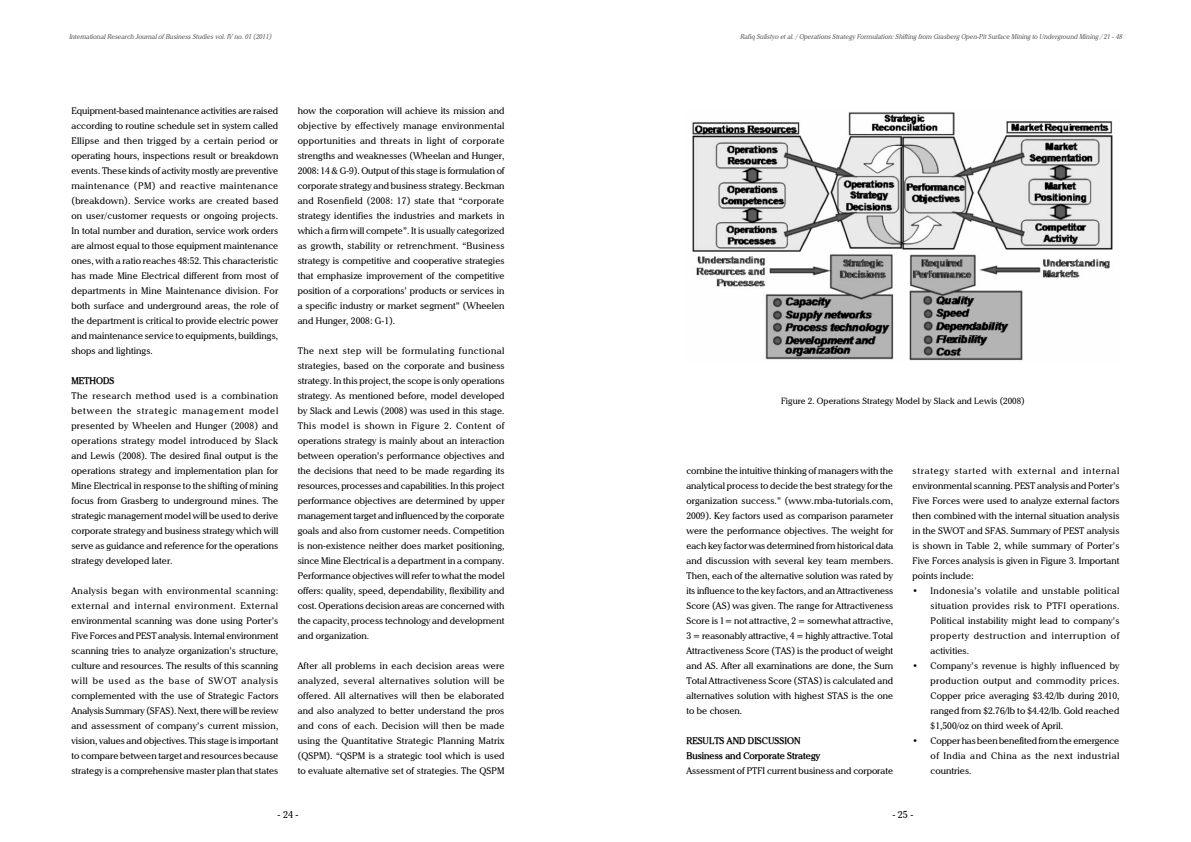
<style>
.page{position:relative;width:1191px;height:842px;background:#fff}
.page>*{position:absolute;margin:0;border:0;box-sizing:border-box;transform-origin:0 0}
.t1{font:10px "Chelsey Normal";color:#000}
.t2{font:9.5px/15px "Chelsey Normal";color:#000;text-align:justify}
.t3{font:700 9.5px/15px "Chelsey";color:#000}
.t4{font:9px "Chelsey Normal";color:#000}
.t5{font:italic 7px "Chelsey";color:#58595b;scale:.94 1}
</style>
<div class="page">
<img style="left:692px;top:112px;width:421px;height:249px">
<p class="t5" style="left:69px;top:31px;width:217px">International Research Journal of Business Studies vol. IV no. 01 (2011)</p>
<p class="t5" style="left:740px;top:31px;width:408px">Rafiq Sulistyo et al. / Operations Strategy Formulation: Shifting from Grasberg Open-Pit Surface Mining to Underground Mining / 21 - 48</p>
<p class="t2" style="left:71px;top:102px;width:208px">Equipment-based maintenance activities are raised according to routine schedule set in system called Ellipse and then trigged by a certain period or operating hours, inspections result or breakdown events. These kinds of activity mostly are preventive maintenance (PM) and reactive maintenance (breakdown). Service works are created based on user/customer requests or ongoing projects.<br>In total number and duration, service work orders are almost equal to those equipment maintenance ones, with a ratio reaches 48:52. This characteristic has made Mine Electrical different from most of departments in Mine Maintenance division. For both surface and underground areas, the role of the department is critical to provide electric power and maintenance service to equipments, buildings, shops and lightings.</p>
<p class="t3" style="left:71px;top:372px;width:44px">METHODS</p>
<p class="t2" style="left:71px;top:387px;width:208px">The research method used is a combination between the strategic management model presented by Wheelen and Hunger (2008) and operations strategy model introduced by Slack and Lewis (2008). The desired final output is the operations strategy and implementation plan for Mine Electrical in response to the shifting of mining focus from Grasberg to underground mines. The strategic management model will be used to derive corporate strategy and business strategy which will serve as guidance and reference for the operations strategy developed later.</p>
<p class="t2" style="left:71px;top:582px;width:208px">Analysis began with environmental scanning: external and internal environment. External environmental scanning was done using Porter’s Five Forces and PEST analysis. Internal environment scanning tries to analyze organization’s structure, culture and resources. The results of this scanning will be used as the base of SWOT analysis complemented with the use of Strategic Factors Analysis Summary (SFAS). Next, there will be review and assessment of company’s current mission, vision, values and objectives. This stage is important to compare between target and resources because strategy is a comprehensive master plan that states</p>
<p class="t2" style="left:298px;top:102px;width:208px">how the corporation will achieve its mission and objective by effectively manage environmental opportunities and threats in light of corporate strengths and weaknesses (Wheelan and Hunger, 2008: 14 &amp; G-9). Output of this stage is formulation of corporate strategy and business strategy. Beckman and Rosenfield (2008: 17) state that “corporate strategy identifies the industries and markets in which a firm will compete”. It is usually categorized as growth, stability or retrenchment. “Business strategy is competitive and cooperative strategies that emphasize improvement of the competitive position of a corporations’ products or services in a specific industry or market segment” (Wheelen and Hunger, 2008: G-1).</p>
<p class="t2" style="left:298px;top:342px;width:208px">The next step will be formulating functional strategies, based on the corporate and business strategy. In this project, the scope is only operations strategy. As mentioned before, model developed by Slack and Lewis (2008) was used in this stage.<br>This model is shown in Figure 2. Content of operations strategy is mainly about an interaction between operation’s performance objectives and the decisions that need to be made regarding its resources, processes and capabilities. In this project performance objectives are determined by upper management target and influenced by the corporate goals and also from customer needs. Competition is non-existence neither does market positioning, since Mine Electrical is a department in a company.<br>Performance objectives will refer to what the model offers: quality, speed, dependability, flexibility and cost. Operations decision areas are concerned with the capacity, process technology and development and organization.</p>
<p class="t2" style="left:298px;top:657px;width:208px">After all problems in each decision areas were analyzed, several alternatives solution will be offered. All alternatives will then be elaborated and also analyzed to better understand the pros and cons of each. Decision will then be made using the Quantitative Strategic Planning Matrix (QSPM). “QSPM is a strategic tool which is used to evaluate alternative set of strategies. The QSPM</p>
<p class="t4" style="left:781px;top:394px;width:245px">Figure 2. Operations Strategy Model by Slack and Lewis (2008)</p>
<p class="t2" style="left:686px;top:462px;width:208px">combine the intuitive thinking of managers with the analytical process to decide the best strategy for the organization success.” (www.mba-tutorials.com, 2009). Key factors used as comparison parameter were the performance objectives. The weight for each key factor was determined from historical data and discussion with several key team members.<br>Then, each of the alternative solution was rated by its influence to the key factors, and an Attractiveness Score (AS) was given. The range for Attractiveness Score is 1= not attractive, 2 = somewhat attractive, 3 = reasonably attractive, 4 = highly attractive. Total Attractiveness Score (TAS) is the product of weight and AS. After all examinations are done, the Sum Total Attractiveness Score (STAS) is calculated and alternatives solution with highest STAS is the one to be chosen.</p>
<p class="t3" style="left:686px;top:732px;width:135px">RESULTS AND DISCUSSION<br>Business and Corporate Strategy</p>
<p class="t2" style="left:686px;top:762px;width:208px">Assessment of PTFI current business and corporate</p>
<p class="t2" style="left:912px;top:462px;width:208px">strategy started with external and internal environmental scanning. PEST analysis and Porter’s Five Forces were used to analyze external factors then combined with the internal situation analysis in the SWOT and SFAS. Summary of PEST analysis is shown in Table 2, while summary of Porter’s Five Forces analysis is given in Figure 3. Important points include:</p>
<p class="t2" style="left:930px;top:582px;width:190px;text-indent:-18px">• Indonesia’s volatile and unstable political situation provides risk to PTFI operations.<br>Political instability might lead to company’s property destruction and interruption of activities.</p>
<p class="t2" style="left:930px;top:657px;width:190px;text-indent:-18px">• Company’s revenue is highly influenced by production output and commodity prices.<br>Copper price averaging $3.42/lb during 2010, ranged from $2.76/lb to $4.42/lb. Gold reached $1,500/oz on third week of April.</p>
<p class="t2" style="left:930px;top:732px;width:190px;text-indent:-18px">• Copper has been benefited from the emergence of India and China as the next industrial countries.</p>
<p class="t1" style="left:277px;top:806px;width:22px">- 24 -</p>
<p class="t1" style="left:892px;top:806px;width:22px">- 25 -</p>
</div>
